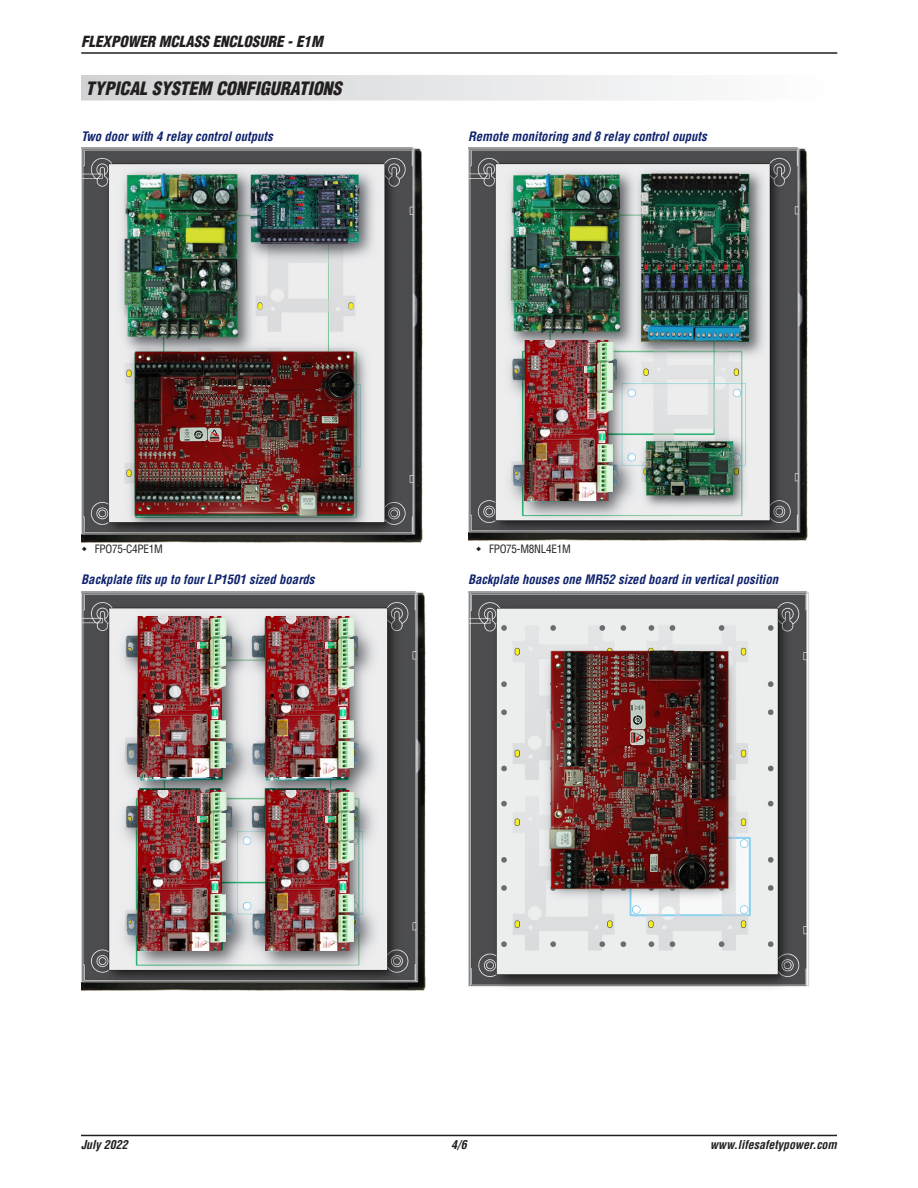
<style>
.page{position:relative;width:918px;height:1188px;background:#fff}
.page>*{position:absolute;margin:0;border:0;box-sizing:border-box;transform-origin:0 0}
.Header_with_Gradient{font:italic 900 condensed 18px "Helvetica LT Std";color:#231f20}
.t1{font:italic 900 condensed 15px "Helvetica LT Std";color:#231f20}
.t2{font:italic 700 condensed 12.75px "Helvetica LT Std";color:#0f236c}
.t3{font:italic 700 condensed 12px "Helvetica LT Std";color:#231f20}
.t4{font:condensed 11.25px "Helvetica LT Std";letter-spacing:-.025em;color:#231f20}
</style>
<div class="page">
<hr style="left:81px;top:52px;width:756px;height:2px;background:#231f20">
<hr style="left:81px;top:1135px;width:756px;height:1px;background:#231f20">
<img style="left:468px;top:592px;width:341px;height:395px">
<img style="left:81px;top:592px;width:345px;height:399px">
<img style="left:81px;top:147px;width:342px;height:396px">
<img style="left:468px;top:147px;width:340px;height:393px">
<div style="left:81px;top:75px;width:754px;height:26px;background:linear-gradient(to right,#d0d1d4,#fefefe)"></div>
<img style="left:524px;top:340px;width:89px;height:160px">
<img style="left:138px;top:616px;width:89px;height:160px">
<img style="left:138px;top:790px;width:89px;height:160px">
<img style="left:266px;top:616px;width:88px;height:160px">
<img style="left:266px;top:790px;width:88px;height:160px">
<img style="left:134px;top:351px;width:220px;height:164px">
<img style="left:550px;top:650px;width:178px;height:240px">
<p class="t1" style="left:81px;top:32px;width:243px">FLEXPOWER MCLASS ENCLOSURE - E1M</p>
<p class="Header_with_Gradient" style="left:86px;top:77px;width:258px">TYPICAL SYSTEM CONFIGURATIONS</p>
<p class="t2" style="left:81px;top:128px;width:193px">Two door with 4 relay control outputs</p>
<p class="t2" style="left:468px;top:128px;width:240px">Remote monitoring and 8 relay control ouputs</p>
<p class="t4" style="left:95px;top:542px;width:70px">FPO75-C4PE1M</p>
<p class="t4" style="left:489px;top:542px;width:83px">FPO75-M8NL4E1M</p>
<p class="t2" style="left:81px;top:571px;width:235px">Backplate fits up to four LP1501 sized boards</p>
<p class="t2" style="left:468px;top:571px;width:312px">Backplate houses one MR52 sized board in vertical position</p>
<p class="t3" style="left:81px;top:1137px;width:48px">July 2022</p>
<p class="t3" style="left:451px;top:1137px;width:17px">4/6</p>
<p class="t3" style="left:710px;top:1137px;width:128px">www.lifesafetypower.com</p>
</div>
